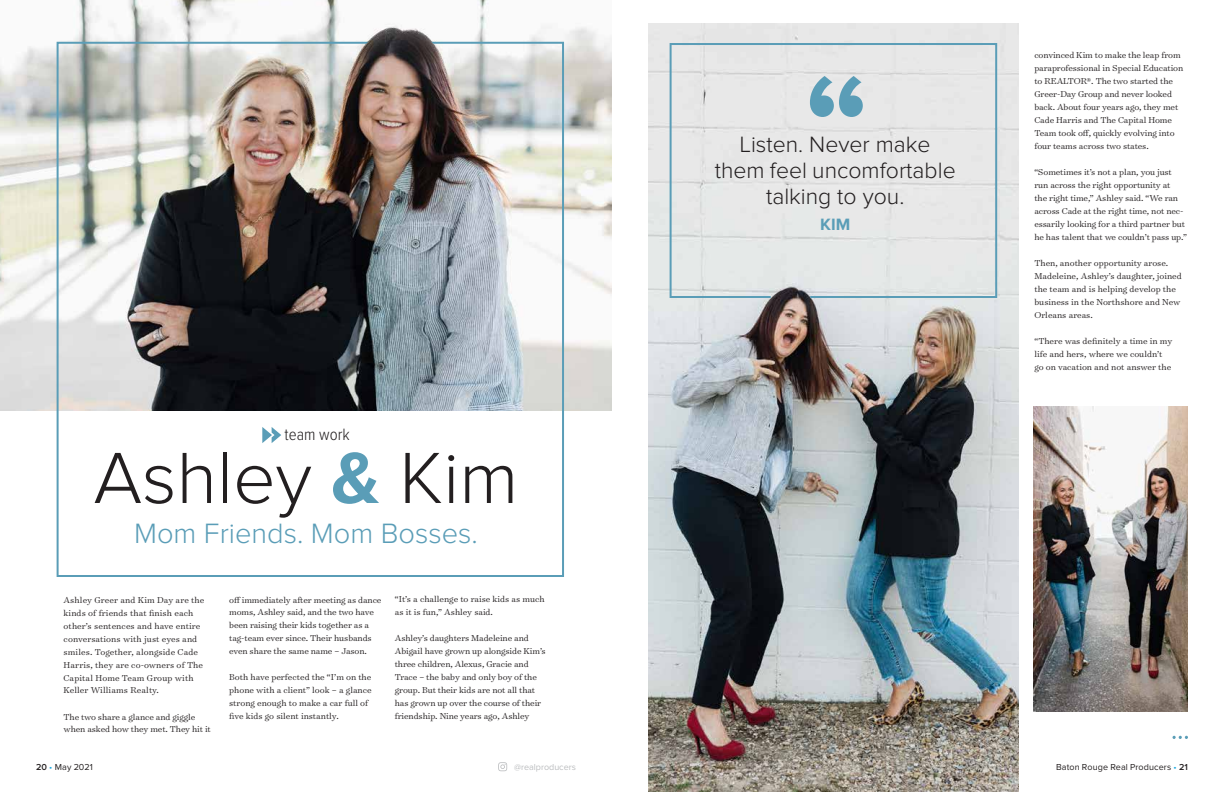
<style>
.page{position:relative;width:1224px;height:792px;background:#fff}
.page>*{position:absolute;margin:0;border:0;box-sizing:border-box;transform-origin:0 0}
.t1{font:300 75.1px "Proxima Nova";color:#231f20}
.t2{font:300 29px "Proxima Nova";color:#5a9db7}
.t3{font:300 23px/26px "Proxima Nova";color:#231f20;text-align:center}
.t4{font:300 17px "Proxima Nova Cond";color:#231f20}
.t5{font:700 17px "Proxima Nova";color:#5a9db7}
.t6{font:300 9.8px/13px "Surveyor Text";letter-spacing:-.01em;color:#231f20}
.t7{font:300 9.8px/13px "Surveyor Text";letter-spacing:.01em;color:#231f20}
.t8{font:9px "Proxima Nova";letter-spacing:.01em;color:#231f20}
.t9{font:9px "Proxima Nova";color:#bcbec0}
.s1{font-weight:700;color:#5a9db7}
.s2{font-weight:600}
.s3{color:#19a8e0}
</style>
<div class="page">
<svg style="left:498px;top:762px;width:9px;height:9px"></svg>
<svg style="left:262px;top:427px;width:19px;height:16px"></svg>
<img style="left:0;top:0;width:612px;height:410px">
<img style="left:648px;top:24px;width:370px;height:768px">
<img style="left:1034px;top:406px;width:154px;height:305px">
<div style="left:57px;top:42px;width:507px;height:535px;border:2px solid #5a9db7"></div>
<img style="left:297px;top:0;width:181px;height:240px">
<svg style="left:669px;top:42px;width:329px;height:257px;background:#e1e4e4"></svg>
<svg style="left:810px;top:76px;width:53px;height:41px;background:#95bccb"></svg>
<svg style="left:1173px;top:736px;width:15px;height:3px"></svg>
<h3 class="t4" style="left:285px;top:427px;width:67px">team work</h3>
<h1 class="t1" style="left:94px;top:444px;width:426px">Ashley <span class="s1">&amp;</span> Kim</h1>
<h2 class="t2" style="left:134px;top:521px;width:345px">Mom Friends. Mom Bosses.</h2>
<p class="t7" style="left:64px;top:593px;width:142px">Ashley Greer and Kim Day are the kinds of friends that finish each other’s sentences and have entire conversations with just eyes and smiles. Together, alongside Cade<br>Harris, they are co-owners of The<br>Capital Home Team Group with<br>Keller Williams Realty.</p>
<p class="t6" style="left:64px;top:710px;width:149px">The two share a glance and giggle when asked how they met. They hit it</p>
<p class="t6" style="left:229px;top:593px;width:154px">off immediately after meeting as dance moms, Ashley said, and the two have been raising their kids together as a tag-team ever since. Their husbands even share the same name – Jason.</p>
<p class="t6" style="left:229px;top:671px;width:144px">Both have perfected the “I’m on the phone with a client” look – a glance strong enough to make a car full of five kids go silent instantly.</p>
<p class="t6" style="left:395px;top:593px;width:151px">“It’s a challenge to raise kids as much as it is fun,” Ashley said.</p>
<p class="t6" style="left:395px;top:632px;width:152px">Ashley’s daughters Madeleine and Abigail have grown up alongside Kim’s three children, Alexus, Gracie and Trace – the baby and only boy of the group. But their kids are not all that has grown up over the course of their friendship. Nine years ago, Ashley</p>
<h3 class="t3" style="left:715px;top:132px;width:243px">Listen. Never make them feel uncomfortable talking to you.</h3>
<h3 class="t5" style="left:820px;top:217px;width:32px">KIM</h3>
<p class="t6" style="left:1034px;top:48px;width:150px">convinced Kim to make the leap from paraprofessional in Special Education to REALTOR®. The two started the Greer-Day Group and never looked back. About four years ago, they met Cade Harris and The Capital Home Team took off, quickly evolving into four teams across two states.</p>
<p class="t6" style="left:1034px;top:165px;width:154px">“Sometimes it’s not a plan, you just run across the right opportunity at<br>the right time,” Ashley said. “We ran across Cade at the right time, not nec&shy;essarily looking for a third partner but he has talent that we couldn’t pass up.”</p>
<p class="t6" style="left:1034px;top:256px;width:149px">Then, another opportunity arose.<br>Madeleine, Ashley’s daughter, joined the team and is helping develop the business in the Northshore and New<br>Orleans areas.</p>
<p class="t6" style="left:1034px;top:334px;width:139px">“There was definitely a time in my life and hers, where we couldn’t go on vacation and not answer the</p>
<p class="t8" style="left:36px;top:762px;width:58px"><span class="s2">20</span> <span class="s3">•</span> May 2021</p>
<p class="t9" style="left:514px;top:762px;width:63px">@realproducers</p>
<p class="t8" style="left:1056px;top:762px;width:133px">Baton Rouge Real Producers <span class="s3">•</span> <span class="s2">21</span></p>
</div>
